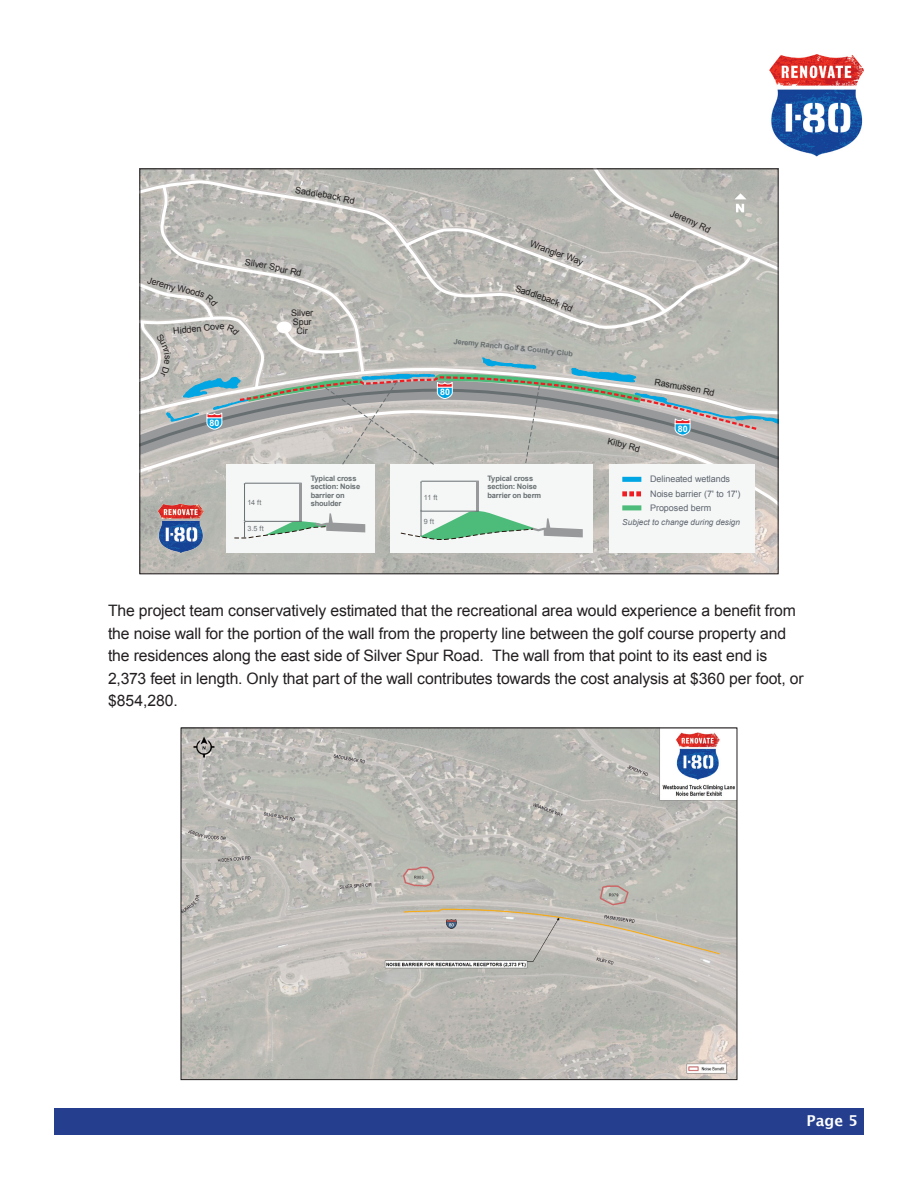
<style>
.page{position:relative;width:918px;height:1188px;background:#fff}
.page>*{position:absolute;margin:0;border:0;box-sizing:border-box;transform-origin:0 0}
.t1{font:15.75px/22.5px "Arial";letter-spacing:-.01em;color:#231f20}
.t2{font:700 15px "Lucida Grande";color:#fff}
.t3{font:9px/14.2px "Arial";letter-spacing:-.005em;color:#5d646d}
.t4{font:9px/9px "Arial";letter-spacing:-.005em;color:#231f20;text-align:center}
.t5{font:700 8.85px "Arial";color:#fff}
.t6{font:italic 8.25px "Arial";color:#5d646d}
.t7{font:700 7.5px/8.2px "Arial";letter-spacing:-.015em;color:#686f71}
.t8{font:700 7.35px "Arial";color:#686f71}
.t9{font:7.2px "Arial";letter-spacing:.035em;color:#6c7174}
</style>
<div class="page">
<div style="left:54px;top:1108px;width:810px;height:27px;background:#253f8e"></div>
<img style="left:770px;top:54px;width:94px;height:103px">
<img style="left:183px;top:730px;width:552px;height:348px">
<img style="left:141px;top:517px;width:636px;height:55px">
<svg style="left:141px;top:480px;width:636px;height:37px;background:#bcbbb4"></svg>
<svg style="left:141px;top:466px;width:636px;height:14px;background:#c1beb9"></svg>
<div style="left:609px;top:464px;width:146px;height:89px;background:#f5f7f7"></div>
<div style="left:622px;top:477px;width:19px;height:5px;background:#00a6e4"></div>
<div style="left:622px;top:505px;width:19px;height:5px;background:#4dbb7a"></div>
<svg style="left:622px;top:491px;width:19px;height:5px"></svg>
<div style="left:390px;top:464px;width:203px;height:89px;background:#f5f7f7"></div>
<div style="left:226px;top:464px;width:149px;height:89px;background:#f5f7f7"></div>
<svg style="left:400px;top:481px;width:183px;height:59px"></svg>
<hr style="left:421px;top:511px;width:58px;height:1px;background:#686f71">
<hr style="left:245px;top:483px;width:57px;height:1px;background:#686f71">
<hr style="left:299px;top:483px;width:3px;height:40px;background:#98999b">
<hr style="left:244px;top:484px;width:1px;height:37px;background:#686f71">
<svg style="left:234px;top:513px;width:131px;height:26px"></svg>
<hr style="left:245px;top:521px;width:57px;height:1px;background:#686f71">
<img style="left:155px;top:502px;width:52px;height:53px">
<svg style="left:140px;top:169px;width:638px;height:297px;background:#b9bbb6"></svg>
<p class="t4" style="left:302px;top:187px;width:18px;rotate:8deg">addl</p>
<p class="t4" style="left:172px;top:355px;width:6px;rotate:90deg">s</p>
<p class="t4" style="left:254px;top:259px;width:16px;rotate:10deg">lver</p>
<p class="t4" style="left:276px;top:263px;width:28px;rotate:12deg">pur Rd</p>
<p class="t4" style="left:291px;top:309px;width:24px">Silver<br>Spur<br>Cir</p>
<p class="t5" style="left:210px;top:417px;width:11px">80</p>
<p class="t7" style="left:311px;top:475px;width:51px">Typical cross section: Noise barrier on</p>
<p class="t9" style="left:247px;top:497px;width:15px">14 ft</p>
<p class="t7" style="left:311px;top:499px;width:32px">shoulder</p>
<p class="t9" style="left:247px;top:523px;width:18px">3.5 ft</p>
<p class="t4" style="left:553px;top:296px;width:24px;rotate:23deg">ck Rd</p>
<p class="t8" style="left:454px;top:336px;width:121px;rotate:6deg">Jeremy Ranch Golf &amp; Country Club</p>
<p class="t5" style="left:440px;top:386px;width:11px">80</p>
<p class="t9" style="left:424px;top:492px;width:15px">11 ft</p>
<p class="t9" style="left:424px;top:516px;width:12px">9 ft</p>
<p class="t7" style="left:487px;top:475px;width:55px">Typical cross section: Noise barrier on berm</p>
<p class="t4" style="left:615px;top:438px;width:15px;rotate:13deg">ilby</p>
<p class="t5" style="left:678px;top:423px;width:11px">80</p>
<p class="t3" style="left:650px;top:472px;width:92px">Delineated wetlands<br>Noise barrier (7' to 17')<br>Proposed berm</p>
<p class="t6" style="left:622px;top:517px;width:119px">Subject to change during design</p>
<p class="t1" style="left:108px;top:600px;width:697px">The project team conservatively estimated that the recreational area would experience a benefit from the noise wall for the portion of the wall from the property line between the golf course property and the residences along the east side of Silver Spur Road. The wall from that point to its east end is 2,373 feet in length. Only that part of the wall contributes towards the cost analysis at $360 per foot, or $854,280.</p>
<p class="t2" style="left:807px;top:1109px;width:53px">Page 5</p>
</div>
